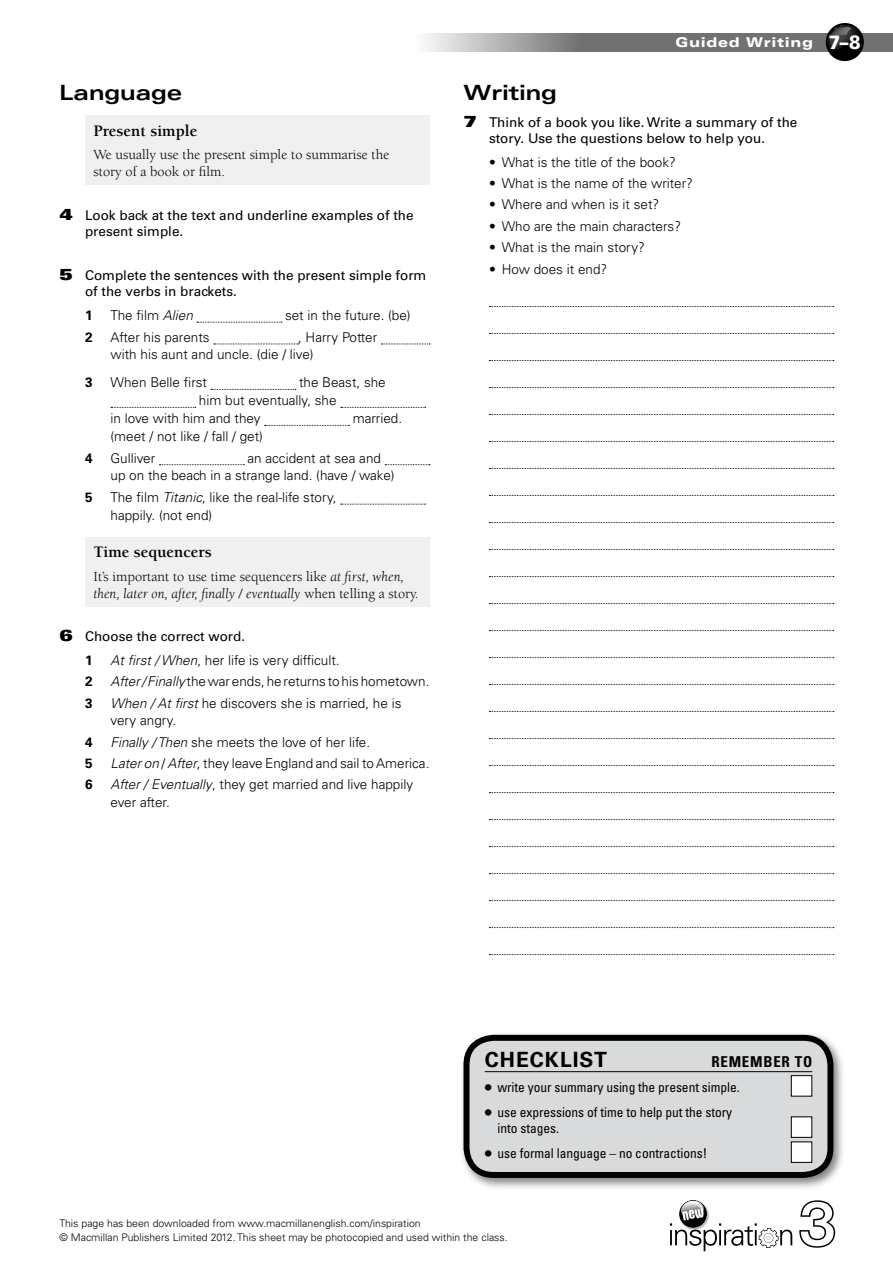
<style>
.page{position:relative;width:893px;height:1263px;background:#fff}
.page>*{position:absolute;margin:0;border:0;box-sizing:border-box;transform-origin:0 0}
.t1{font:66px "Helvetica Neue LT Std Bd Ou";color:#000}
.t2{font:700 expanded 21px "Univers LT Std";color:#000}
.t3{font:700 21px "Univers LT Std";letter-spacing:.05em;color:#000}
.t4{font:700 16.5px "Berkeley Std";color:#000}
.t5{font:700 condensed 15px "Univers LT Std";letter-spacing:.05em;color:#000}
.t6{font:14.25px/17.1px "Berkeley Std";color:#000}
.t7{font:300 13.5px/17.5px "Univers LT Std";color:#000}
.t8{font:13.5px/16.2px "Univers LT Std";color:#000}
.t9{font:condensed 13.5px/16.5px "Univers LT Std";letter-spacing:-.005em;color:#000}
.t10{font:900 expanded 13.5px "Univers LT Std";letter-spacing:.05em;color:#fff}
.t11{font:700 13.5px "Univers LT Std";color:#000}
.t12{font:300 10.5px/14.1px "Univers LT Std";color:#000}
.s1{font-family:"Univers LT Std X Black Ex";font-size:15.75px}
.s2{font-style:italic}
.s3{font-weight:700}
.s4{font-stretch:normal;font-size:19.35px}
.s5{font-size:21px}
</style>
<div class="page">
<hr style="left:0;top:39px;width:1px;height:31px;background:#000">
<svg style="left:426px;top:33px;width:467px;height:19px;background:#878889"></svg>
<svg style="left:826px;top:23px;width:38px;height:38px"></svg>
<hr style="left:892px;top:40px;width:1px;height:31px;background:#9c9e9f">
<svg style="left:670px;top:1200px;width:122px;height:51px"></svg>
<svg style="left:197px;top:322px;width:85px;height:1px"></svg>
<svg style="left:214px;top:344px;width:85px;height:1px"></svg>
<svg style="left:381px;top:344px;width:49px;height:1px"></svg>
<svg style="left:211px;top:389px;width:85px;height:1px"></svg>
<svg style="left:111px;top:407px;width:85px;height:1px"></svg>
<svg style="left:341px;top:407px;width:85px;height:1px"></svg>
<svg style="left:265px;top:425px;width:85px;height:1px"></svg>
<svg style="left:159px;top:464px;width:85px;height:1px"></svg>
<svg style="left:385px;top:464px;width:45px;height:1px"></svg>
<svg style="left:341px;top:504px;width:85px;height:1px"></svg>
<div style="left:85px;top:116px;width:344px;height:69px;background:#f0f0f1"></div>
<div style="left:85px;top:537px;width:344px;height:69px;background:#f0f0f1"></div>
<div style="left:459px;top:1031px;width:387px;height:159px;background:#000;opacity:.5"></div>
<div style="left:466px;top:1038px;width:364px;height:137px;background:#d9dadb;border-radius:27px"></div>
<div style="left:463px;top:1035px;width:370px;height:143px;border:6px solid #000;border-radius:27px"></div>
<hr style="left:485px;top:1071px;width:327px;height:1px;background:#000">
<div style="left:791px;top:1075px;width:21px;height:21px;background:#fff"></div>
<div style="left:791px;top:1075px;width:21px;height:21px;border:1px solid #000"></div>
<div style="left:791px;top:1117px;width:21px;height:20px;background:#fff"></div>
<div style="left:791px;top:1116px;width:21px;height:22px;border:1px solid #000"></div>
<div style="left:791px;top:1142px;width:21px;height:20px;background:#fff"></div>
<div style="left:791px;top:1141px;width:21px;height:22px;border:1px solid #000"></div>
<svg style="left:489px;top:306px;width:345px;height:1px"></svg>
<svg style="left:489px;top:333px;width:345px;height:1px"></svg>
<svg style="left:489px;top:360px;width:345px;height:1px"></svg>
<svg style="left:489px;top:387px;width:345px;height:1px"></svg>
<svg style="left:489px;top:414px;width:345px;height:1px"></svg>
<svg style="left:489px;top:441px;width:345px;height:1px"></svg>
<svg style="left:489px;top:468px;width:345px;height:1px"></svg>
<svg style="left:489px;top:495px;width:345px;height:1px"></svg>
<svg style="left:489px;top:522px;width:345px;height:1px"></svg>
<svg style="left:489px;top:549px;width:345px;height:1px"></svg>
<svg style="left:489px;top:576px;width:345px;height:1px"></svg>
<svg style="left:489px;top:603px;width:345px;height:1px"></svg>
<svg style="left:489px;top:630px;width:345px;height:1px"></svg>
<svg style="left:489px;top:657px;width:345px;height:1px"></svg>
<svg style="left:489px;top:684px;width:345px;height:1px"></svg>
<svg style="left:489px;top:711px;width:345px;height:1px"></svg>
<svg style="left:489px;top:738px;width:345px;height:1px"></svg>
<svg style="left:489px;top:765px;width:345px;height:1px"></svg>
<svg style="left:489px;top:792px;width:345px;height:1px"></svg>
<svg style="left:489px;top:819px;width:345px;height:1px"></svg>
<svg style="left:489px;top:846px;width:345px;height:1px"></svg>
<svg style="left:489px;top:873px;width:345px;height:1px"></svg>
<svg style="left:489px;top:900px;width:345px;height:1px"></svg>
<svg style="left:489px;top:927px;width:345px;height:1px"></svg>
<svg style="left:489px;top:954px;width:345px;height:1px"></svg>
<h2 class="t2" style="left:60px;top:81px;width:124px">Language</h2>
<p class="t4" style="left:94px;top:122px;width:105px">Present simple</p>
<p class="t6" style="left:94px;top:147px;width:297px">We usually use the present simple to summarise the story of a book or film.</p>
<p class="t8" style="left:85px;top:207px;width:330px;text-indent:-26px"><span class="s1">4</span> Look back at the text and underline examples of the present simple.</p>
<p class="t8" style="left:85px;top:267px;width:343px;text-indent:-26px"><span class="s1">5</span> Complete the sentences with the present simple form of the verbs in brackets.</p>
<p class="t11" style="left:85px;top:307px;width:9px">1</p>
<p class="t7" style="left:111px;top:306px;width:84px">The film <span class="s2">Alien</span></p>
<p class="t7" style="left:285px;top:306px;width:127px">set in the future. (be)</p>
<p class="t11" style="left:85px;top:329px;width:9px">2</p>
<p class="t7" style="left:111px;top:328px;width:101px">After his parents</p>
<p class="t7" style="left:111px;top:328px;width:268px;text-indent:188px">, Harry Potter with his aunt and uncle. (die / live)</p>
<p class="t11" style="left:85px;top:375px;width:9px">3</p>
<p class="t7" style="left:111px;top:374px;width:98px">When Belle first</p>
<p class="t7" style="left:299px;top:374px;width:88px">the Beast, she</p>
<p class="t7" style="left:199px;top:392px;width:139px">him but eventually, she</p>
<p class="t7" style="left:111px;top:410px;width:151px">in love with him and they</p>
<p class="t7" style="left:353px;top:410px;width:51px">married.</p>
<p class="t7" style="left:111px;top:427px;width:154px">(meet / not like / fall / get)</p>
<p class="t11" style="left:85px;top:450px;width:9px">4</p>
<p class="t7" style="left:111px;top:449px;width:46px">Gulliver</p>
<p class="t7" style="left:111px;top:449px;width:286px;text-indent:137px">an accident at sea and up on the beach in a strange land. (have / wake)</p>
<p class="t11" style="left:85px;top:489px;width:9px">5</p>
<p class="t7" style="left:111px;top:488px;width:228px">The film <span class="s2">Titanic</span>, like the real-life story, happily. (not end)</p>
<p class="t4" style="left:94px;top:543px;width:120px">Time sequencers</p>
<p class="t6" style="left:94px;top:568px;width:326px">It’s important to use time sequencers like <span class="s2">at first, when, then, later on, after, finally / eventually</span> when telling a story.</p>
<p class="t8" style="left:85px;top:625px;width:162px;line-height:23.7px;text-indent:-26px"><span class="s1">6</span> Choose the correct word.<br><span class="s3">1</span></p>
<p class="t7" style="left:111px;top:651px;width:231px"><span class="s2">At first / When</span>, her life is very difficult.</p>
<p class="t11" style="left:85px;top:674px;width:9px">2</p>
<p class="t7" style="left:111px;top:673px;width:320px"><span class="s2">After / Finally</span> the war ends, he returns to his hometown.</p>
<p class="t11" style="left:85px;top:695px;width:9px">3</p>
<p class="t7" style="left:111px;top:694px;width:292px"><span class="s2">When / At first</span> he discovers she is married, he is very angry.</p>
<p class="t11" style="left:85px;top:734px;width:9px">4</p>
<p class="t7" style="left:111px;top:733px;width:261px"><span class="s2">Finally / Then</span> she meets the love of her life.</p>
<p class="t11" style="left:85px;top:755px;width:9px">5</p>
<p class="t7" style="left:111px;top:754px;width:320px"><span class="s2">Later on</span> / <span class="s2">After</span>, they leave England and sail to America.</p>
<p class="t11" style="left:85px;top:777px;width:9px">6</p>
<p class="t7" style="left:111px;top:776px;width:304px"><span class="s2">After / Eventually</span>, they get married and live happily ever after.</p>
<p class="t10" style="left:675px;top:34px;width:187px">Guided Writing <span class="s4">7–8</span></p>
<h2 class="t2" style="left:463px;top:81px;width:95px">Writing</h2>
<p class="t8" style="left:463px;top:114px;width:335px;text-align:center"><span class="s1">7</span> Think of a book you like. Write a summary of the story. Use the questions below to help you.</p>
<p class="t7" style="left:489px;top:153px;width:188px">• What is the title of the book?</p>
<p class="t7" style="left:489px;top:174px;width:206px">• What is the name of the writer?</p>
<p class="t7" style="left:489px;top:196px;width:172px">• Where and when is it set?</p>
<p class="t7" style="left:489px;top:217px;width:194px">• Who are the main characters?</p>
<p class="t7" style="left:489px;top:239px;width:157px">• What is the main story?</p>
<p class="t7" style="left:489px;top:260px;width:120px">• How does it end?</p>
<h2 class="t3" style="left:485px;top:1047px;width:124px">CHECKLIST</h2>
<p class="t5" style="left:711px;top:1052px;width:102px">REMEMBER TO</p>
<p class="t9" style="left:485px;top:1079px;width:257px"><span class="s5">•</span> write your summary using the present simple.</p>
<p class="t9" style="left:497px;top:1103px;width:236px;text-indent:-13px"><span class="s5">•</span> use expressions of time to help put the story into stages.</p>
<p class="t9" style="left:485px;top:1145px;width:224px"><span class="s5">•</span> use formal language – no contractions!</p>
<p class="t12" style="left:60px;top:1216px;width:450px">This page has been downloaded from www.macmillanenglish.com/inspiration<br>© Macmillan Publishers Limited 2012. This sheet may be photocopied and used within the class.</p>
<h1 class="t1" style="left:797px;top:1181px;width:43px">3</h1>
</div>
